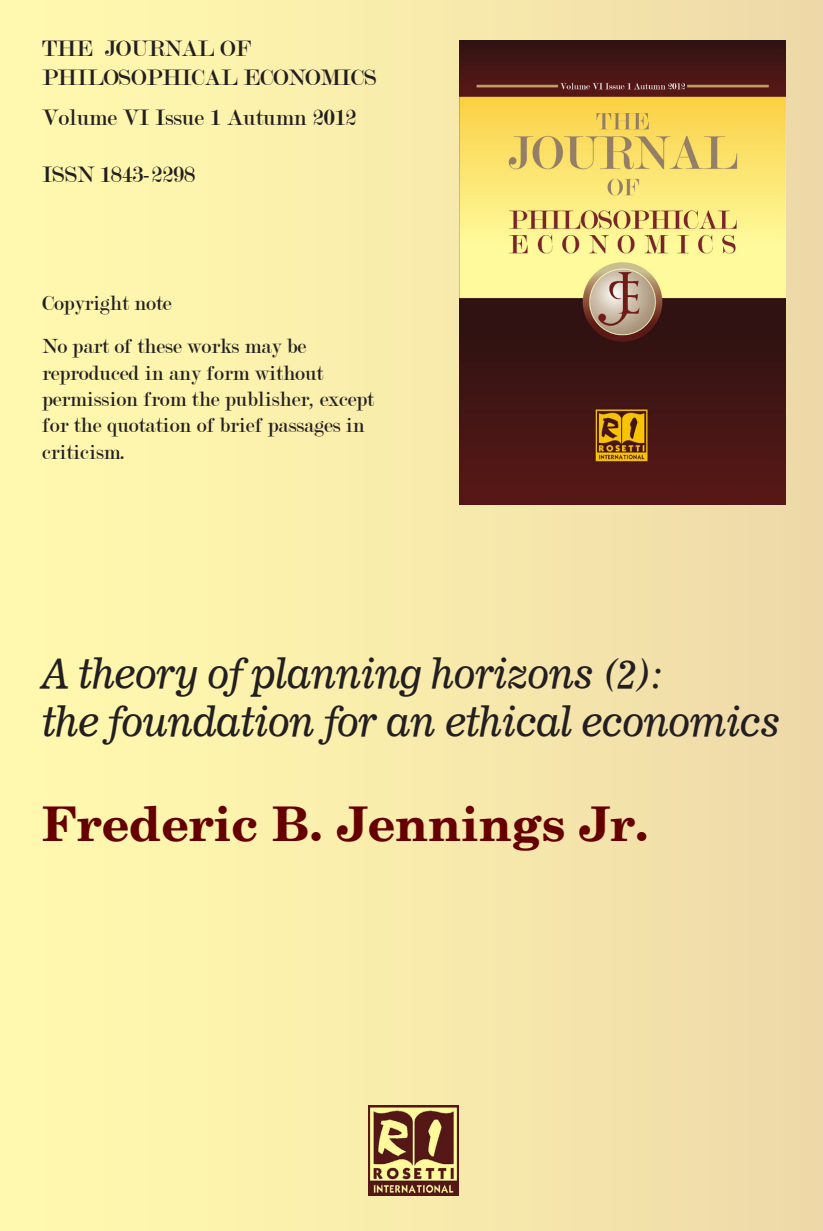
<style>
.page{position:relative;width:823px;height:1231px;background:#fff}
.page>*{position:absolute;margin:0;border:0;box-sizing:border-box;transform-origin:0 0}
.Autor_coperta{font:700 48px "New Century Schlbk";color:#600}
.Titlu_coperta{font:40px/48px "News RO Italic";color:#231f20}
.t1{font:24px/28.8px "Modern";color:#231f20}
.Corp{font:22px/26.4px "Modern";color:#231f20}
</style>
<div class="page">
<div style="left:0;top:0;width:822px;height:1230px;background:linear-gradient(to right,#fffbae,#eed9a9)"></div>
<img style="left:459px;top:40px;width:326px;height:464px">
<img style="left:368px;top:1105px;width:90px;height:90px">
<p class="t1" style="left:42px;top:34px;width:336px">The Journal of<br>Philosophical Economics</p>
<p class="t1" style="left:42px;top:103px;width:316px">Volume VI Issue 1 Autumn 2012</p>
<p class="t1" style="left:42px;top:161px;width:15px">ISSN</p>
<p class="t1" style="left:100px;top:161px;width:97px">1843-2298</p>
<p class="Corp" style="left:42px;top:290px;width:131px">Copyright note</p>
<p class="Corp" style="left:42px;top:333px;width:333px">No part of these works may be reproduced in any form without permission from the publisher, except for the quotation of brief passages in criticism.</p>
<p class="Titlu_coperta" style="left:42px;top:652px;width:738px">A theory of planning horizons (2):<br>the foundation for an ethical economics</p>
<p class="Autor_coperta" style="left:42px;top:793px;width:607px">Frederic B. Jennings Jr.</p>
</div>
